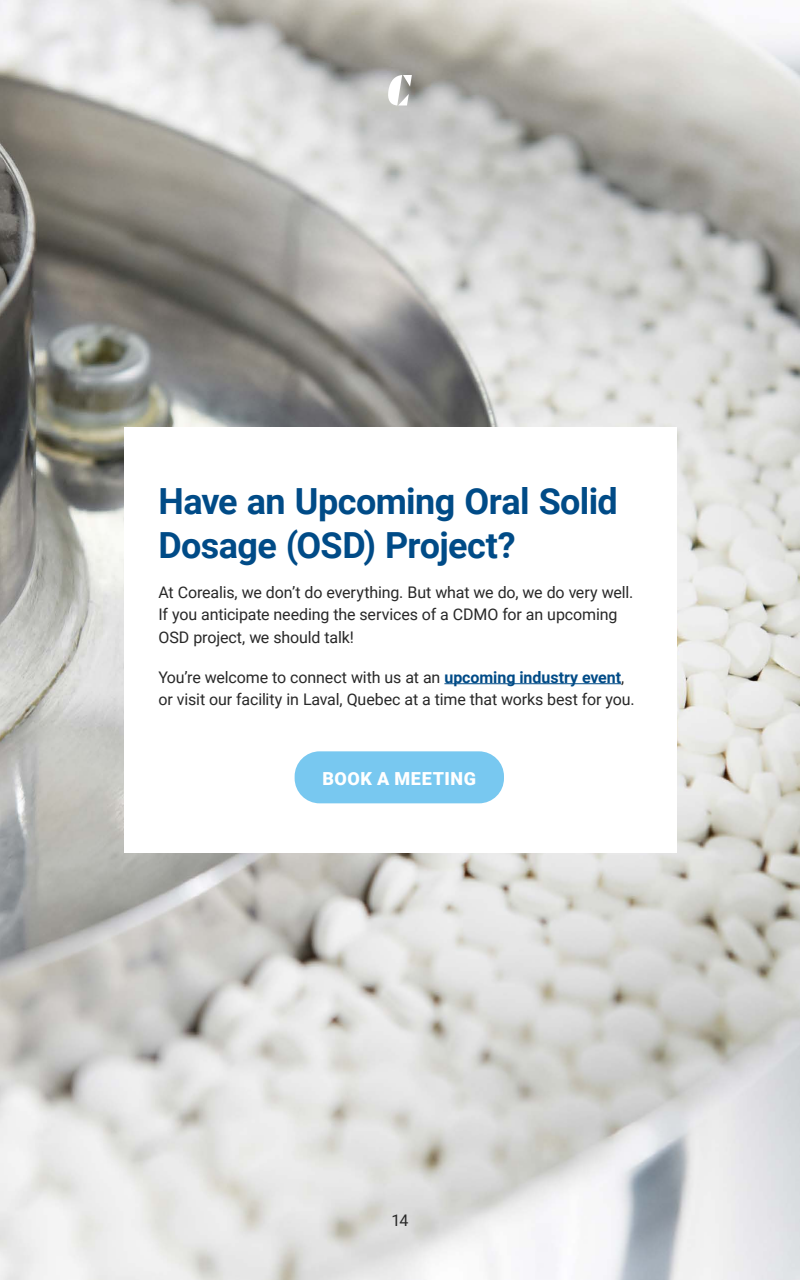
<style>
.page{position:relative;width:800px;height:1280px;background:#fff}
.page>*{position:absolute;margin:0;border:0;box-sizing:border-box;transform-origin:0 0}
.t1{font:700 36px/43.2px "Roboto";letter-spacing:-.015em;color:#004b87}
.t2{font:900 18px "Roboto";letter-spacing:.035em;color:#fff}
.t3{font:16px/22.5px "Roboto";letter-spacing:-.01em;color:#282828}
.s1{font-weight:700;color:#004b87}
</style>
<div class="page">
<img style="left:0;top:0;width:800px;height:1280px">
<div style="left:124px;top:427px;width:552px;height:426px;background:#fff"></div>
<div style="left:295px;top:751px;width:209px;height:52px;background:#78c8f0;border-radius:25px"></div>
<hr style="left:444px;top:683px;width:177px;height:1px;background:#004b87">
<svg style="left:388px;top:75px;width:24px;height:31px"></svg>
<h1 class="t1" style="left:158px;top:479px;width:461px">Have an Upcoming Oral Solid<br>Dosage (OSD) Project?</h1>
<p class="t3" style="left:158px;top:580px;width:476px">At Corealis, we don’t do everything. But what we do, we do very well.<br>If you anticipate needing the services of a CDMO for an upcoming<br>OSD project, we should talk!</p>
<p class="t3" style="left:158px;top:665px;width:478px">You’re welcome to connect with us at an <span class="s1">upcoming industry event</span>, or visit our facility in Laval, Quebec at a time that works best for you.</p>
<p class="t2" style="left:323px;top:766px;width:155px">BOOK A MEETING</p>
<p class="t3" style="left:392px;top:1208px;width:18px">14</p>
</div>
